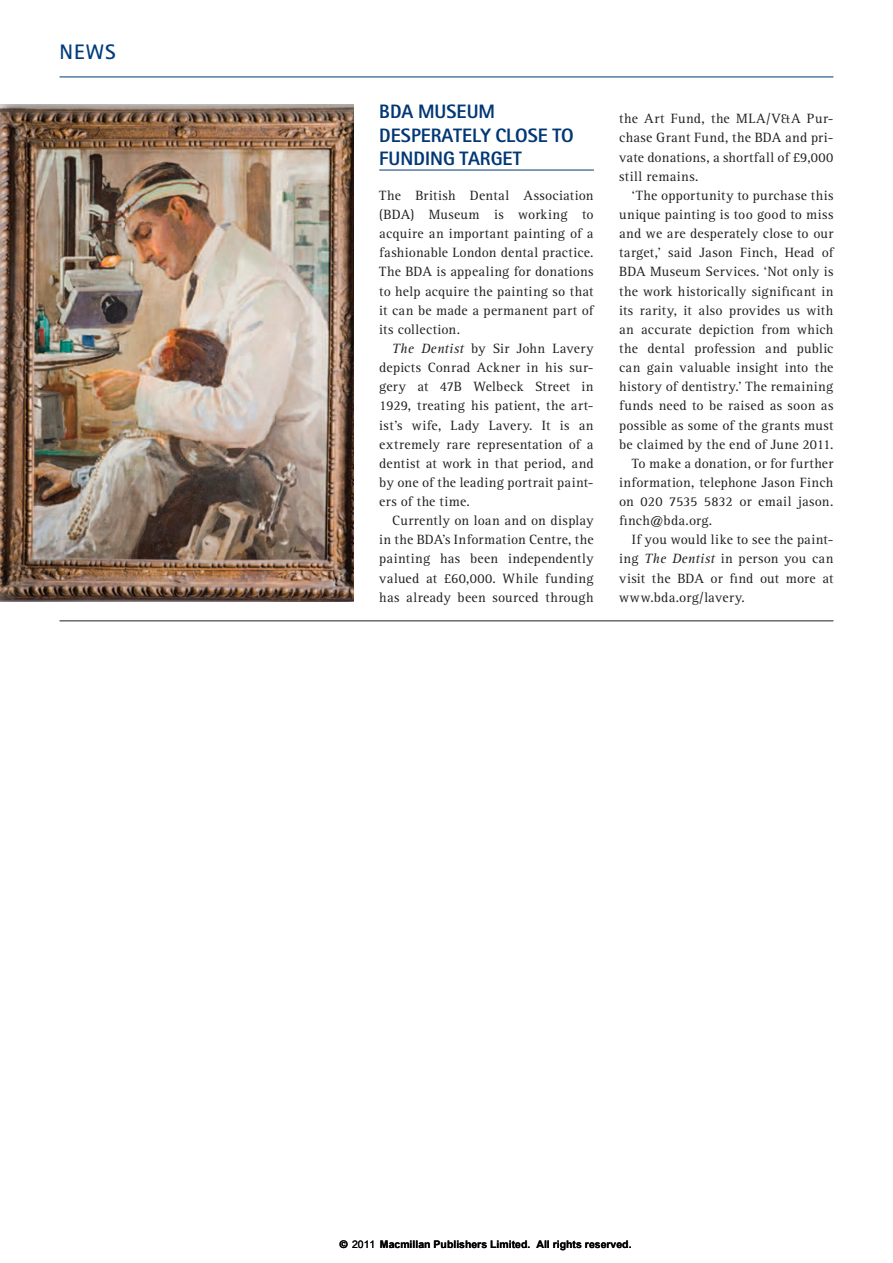
<style>
.page{position:relative;width:893px;height:1263px;background:#fff}
.page>*{position:absolute;margin:0;border:0;box-sizing:border-box;transform-origin:0 0}
.t1{font:700 21px "Rotis Sans Serif Std";color:#013d7d}
._1_BDJ_news_headline{font:800 19.5px/23.9px "Rotis Sans Serif Std";color:#013775}
._1_BDJ_body{font:13.95px/19.2px "Rotis Serif Std";letter-spacing:.015em;color:#231f20;text-align:justify}
._1_BDJ_body_fullout{font:13.95px/19.2px "Rotis Serif Std";letter-spacing:.015em;color:#231f20;text-align:justify}
.t2{font:700 10.5px "Arial";color:#000}
.s1{font-style:italic}
.s2{font-family:"Helvetica"}
.s3{font-weight:400}
</style>
<div class="page">
<hr style="left:60px;top:77px;width:773px;height:1px;background:#013775">
<hr style="left:379px;top:170px;width:215px;height:1px;background:#013775">
<img style="left:0;top:104px;width:354px;height:498px">
<hr style="left:60px;top:621px;width:773px;height:1px;background:#231f20">
<p class="t1" style="left:60px;top:39px;width:58px">NEWS</p>
<p class="_1_BDJ_news_headline" style="left:379px;top:99px;width:196px">BDA MUSEUM<br>DESPERATELY CLOSE TO<br>FUNDING TARGET</p>
<p class="_1_BDJ_body_fullout" style="left:379px;top:186px;width:216px">The British Dental Association (BDA) Museum is working to acquire an important painting of a fashionable London dental practice.<br>The BDA is appealing for donations to help acquire the painting so that it can be made a permanent part of its collection.</p>
<p class="_1_BDJ_body" style="left:379px;top:339px;width:216px;text-indent:13px"><span class="s1">The Dentist</span> by Sir John Lavery depicts Conrad Ackner in his sur&shy;gery at 47B Welbeck Street in 1929, treating his patient, the art&shy;ist’s wife, Lady Lavery. It is an extremely rare representation of a dentist at work in that period, and by one of the leading portrait paint&shy;ers of the time.</p>
<p class="_1_BDJ_body" style="left:379px;top:511px;width:216px;text-indent:13px">Currently on loan and on display in the BDA’s Information Centre, the painting has been independently valued at £60,000. While funding has already been sourced through</p>
<p class="_1_BDJ_body" style="left:619px;top:109px;width:216px">the Art Fund, the MLA/V&amp;A Pur&shy;chase Grant Fund, the BDA and pri&shy;vate donations, a shortfall of £9,000 still remains.</p>
<p class="_1_BDJ_body" style="left:619px;top:186px;width:216px;text-indent:13px">‘The opportunity to purchase this unique painting is too good to miss and we are desperately close to our target,’ said Jason Finch, Head of BDA Museum Services. ‘Not only is the work historically significant in its rarity, it also provides us with an accurate depiction from which the dental profession and public can gain valuable insight into the history of dentistry.’ The remaining funds need to be raised as soon as possible as some of the grants must be claimed by the end of June 2011.</p>
<p class="_1_BDJ_body" style="left:619px;top:454px;width:216px;text-indent:13px">To make a donation, or for further information, telephone Jason Finch on 020 7535 5832 or email jason. finch@bda.org.</p>
<p class="_1_BDJ_body" style="left:619px;top:530px;width:216px;text-indent:13px">If you would like to see the paint&shy;ing <span class="s1">The Dentist</span> in person you can visit the BDA or find out more at www.bda.org/lavery.</p>
<p class="t2" style="left:340px;top:1237px;width:293px"><span class="s2">©</span> <span class="s3">2011</span> Macmillan Publishers Limited. All rights reserved.</p>
</div>
